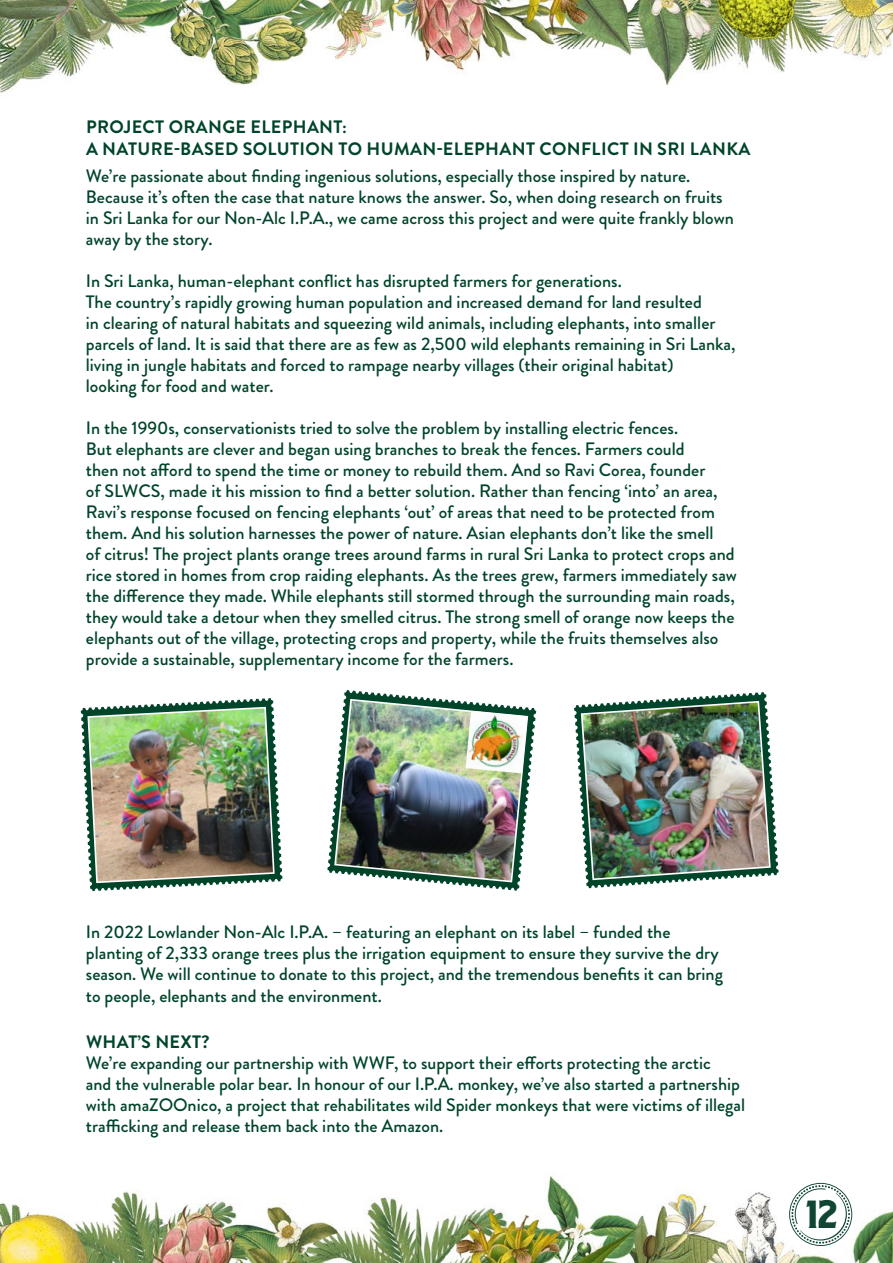
<style>
.page{position:relative;width:893px;height:1263px;background:#fff}
.page>*{position:absolute;margin:0;border:0;box-sizing:border-box;transform-origin:0 0}
.t1{font:45px "LHF Hensler";color:#114634}
.t2{font:500 18px/21px "Brandon Grotesque";color:#00442a}
.t3{font:700 18px/22.5px "Brandon Grotesque";letter-spacing:.02em;color:#00442a}
</style>
<div class="page">
<img style="left:0;top:1176px;width:893px;height:87px">
<img style="left:0;top:0;width:893px;height:96px">
<div style="left:98px;top:36px;width:91px;height:100px;background:#fff;border-radius:50%"></div>
<svg style="left:789px;top:1183px;width:63px;height:63px"></svg>
<img style="left:81px;top:698px;width:201px;height:193px">
<img style="left:574px;top:692px;width:205px;height:196px">
<img style="left:327px;top:690px;width:209px;height:201px">
<img style="left:465px;top:711px;width:63px;height:62px">
<p class="t3" style="left:86px;top:116px;width:666px">PROJECT ORANGE ELEPHANT:<br>A NATURE-BASED SOLUTION TO HUMAN-ELEPHANT CONFLICT IN SRI LANKA</p>
<p class="t2" style="left:86px;top:166px;width:650px">We’re passionate about finding ingenious solutions, especially those inspired by nature.<br>Because it’s often the case that nature knows the answer. So, when doing research on fruits in Sri Lanka for our Non-Alc I.P.A., we came across this project and were quite frankly blown away by the story.</p>
<p class="t2" style="left:86px;top:271px;width:651px">In Sri Lanka, human-elephant conflict has disrupted farmers for generations.<br>The country’s rapidly growing human population and increased demand for land resulted<br>in clearing of natural habitats and squeezing wild animals, including elephants, into smaller parcels of land. It is said that there are as few as 2,500 wild elephants remaining in Sri Lanka, living in jungle habitats and forced to rampage nearby villages (their original habitat)<br>looking for food and water.</p>
<p class="t2" style="left:86px;top:418px;width:653px">In the 1990s, conservationists tried to solve the problem by installing electric fences.<br>But elephants are clever and began using branches to break the fences. Farmers could<br>then not afford to spend the time or money to rebuild them. And so Ravi Corea, founder<br>of SLWCS, made it his mission to find a better solution. Rather than fencing ‘into’ an area, Ravi’s response focused on fencing elephants ‘out’ of areas that need to be protected from them. And his solution harnesses the power of nature. Asian elephants don’t like the smell<br>of citrus! The project plants orange trees around farms in rural Sri Lanka to protect crops and rice stored in homes from crop raiding elephants. As the trees grew, farmers immediately saw the difference they made. While elephants still stormed through the surrounding main roads, they would take a detour when they smelled citrus. The strong smell of orange now keeps the elephants out of the village, protecting crops and property, while the fruits themselves also provide a sustainable, supplementary income for the farmers.</p>
<p class="t2" style="left:86px;top:922px;width:639px">In 2022 Lowlander Non-Alc I.P.A. – featuring an elephant on its label – funded the planting of 2,333 orange trees plus the irrigation equipment to ensure they survive the dry season. We will continue to donate to this project, and the tremendous benefits it can bring to people, elephants and the environment.</p>
<p class="t3" style="left:86px;top:1031px;width:125px">WHAT’S NEXT?</p>
<p class="t2" style="left:86px;top:1053px;width:661px">We’re expanding our partnership with WWF, to support their efforts protecting the arctic<br>and the vulnerable polar bear. In honour of our I.P.A. monkey, we’ve also started a partnership with amaZOOnico, a project that rehabilitates wild Spider monkeys that were victims of illegal trafficking and release them back into the Amazon.</p>
<h1 class="t1" style="left:807px;top:1192px;width:33px">12</h1>
</div>
